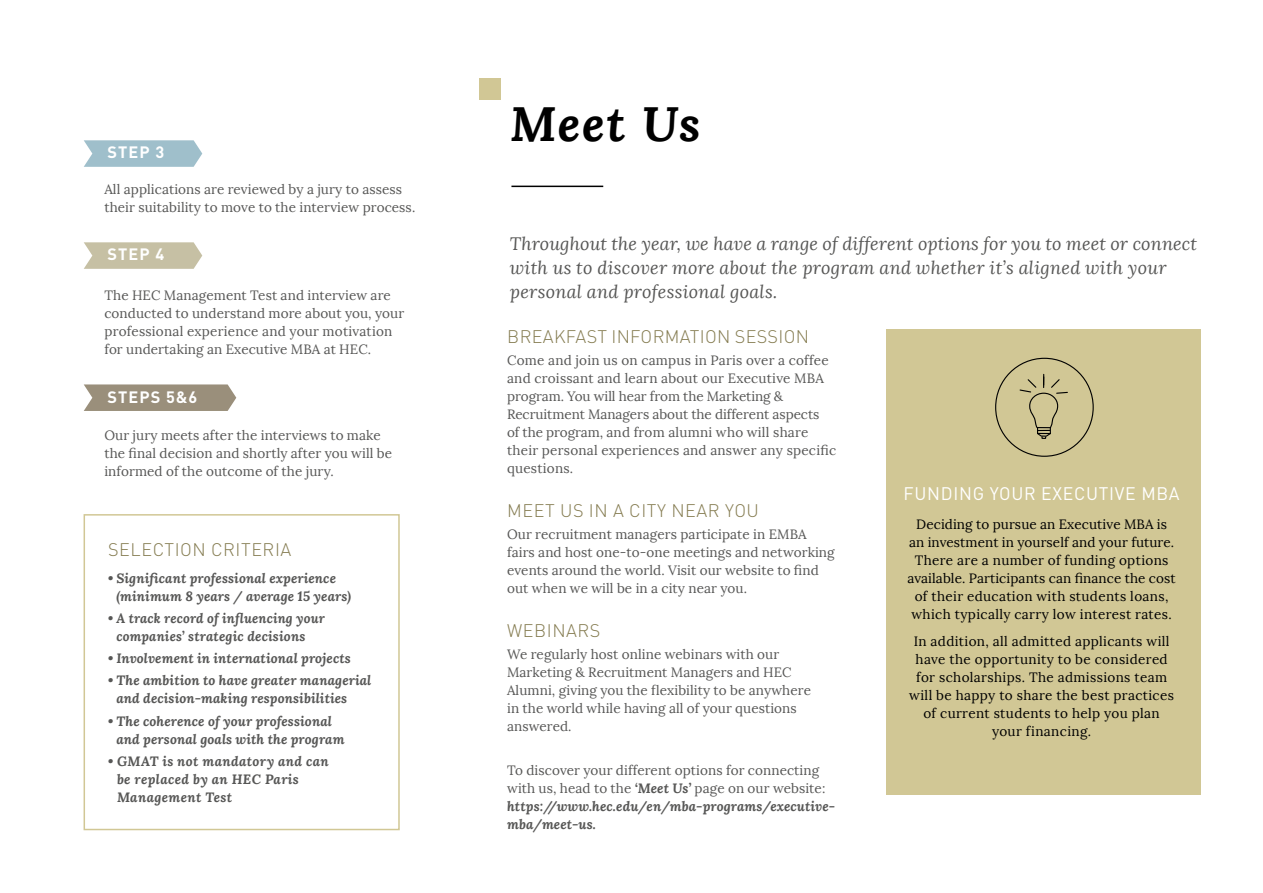
<style>
.page{position:relative;width:1263px;height:893px;background:#fff}
.page>*{position:absolute;margin:0;border:0;box-sizing:border-box;transform-origin:0 0}
.t1{font:italic 700 48px "Lora";letter-spacing:.03em;color:#000}
.t2{font:italic 18px/24px "Lora";letter-spacing:.015em;color:#575756}
.t3{font:300 18px "DIN Pro";letter-spacing:.03em;color:#857c51}
.t4{font:18px "DIN Pro";letter-spacing:.04em;color:#fff}
.t5{font:700 16.35px "DIN Pro";letter-spacing:.07em;color:#fff}
.t6{font:13.5px/18px "Lora";letter-spacing:.005em;color:#575756}
.t7{font:italic 700 13.5px/18px "Lora";letter-spacing:.005em;color:#575756}
.t8{font:13.5px/18px "Lora";letter-spacing:.005em;color:#000;text-align:center}
.t9{font:13.5px/18px "Lora";letter-spacing:.025em;color:#000;text-align:center}
.t10{font:italic 700 13.5px/18px "Lora";letter-spacing:.025em;color:#575756}
.s1{font-weight:700;font-style:italic}
</style>
<div class="page">
<div style="left:84px;top:514px;width:316px;height:316px;border:2px solid #d1c795"></div>
<svg style="left:84px;top:140px;width:118px;height:27px;background:#a7c4cf"></svg>
<svg style="left:84px;top:242px;width:118px;height:27px;background:#cac5ab"></svg>
<svg style="left:84px;top:384px;width:152px;height:27px;background:#a19684"></svg>
<hr style="left:511px;top:186px;width:92px;height:1px;background:#000">
<div style="left:479px;top:78px;width:22px;height:21px;background:#d1c795"></div>
<div style="left:887px;top:330px;width:314px;height:465px;background:#d1c795"></div>
<svg style="left:1019px;top:374px;width:49px;height:83px"></svg>
<hr style="left:0;top:618px;width:1px;height:275px;background:#9fbfcb">
<svg style="left:0;top:618px;width:1px;height:13px"></svg>
<p class="t5" style="left:107px;top:139px;width:58px">STEP 3</p>
<p class="t6" style="left:104px;top:181px;width:312px">All applications are reviewed by a jury to assess their suitability to move to the interview process.</p>
<p class="t5" style="left:107px;top:241px;width:58px">STEP 4</p>
<p class="t6" style="left:104px;top:286px;width:301px">The HEC Management Test and interview are conducted to understand more about you, your professional experience and your motivation for undertaking an Executive MBA at HEC.</p>
<p class="t5" style="left:107px;top:383px;width:91px">STEPS 5&amp;6</p>
<p class="t6" style="left:104px;top:426px;width:289px">Our jury meets after the interviews to make the final decision and shortly after you will be informed of the outcome of the jury.</p>
<h2 class="t3" style="left:108px;top:536px;width:185px">SELECTION CRITERIA</h2>
<p class="t7" style="left:116px;top:569px;width:236px;text-indent:-8px">• Significant professional experience (minimum 8 years / average 15 years)</p>
<p class="t7" style="left:116px;top:609px;width:210px;text-indent:-8px">• A track record of influencing your companies’ strategic decisions</p>
<p class="t7" style="left:108px;top:649px;width:244px">• Involvement in international projects</p>
<p class="t7" style="left:116px;top:671px;width:256px;text-indent:-8px">• The ambition to have greater managerial and decision-making responsibilities</p>
<p class="t7" style="left:116px;top:712px;width:230px;text-indent:-8px">• The coherence of your professional and personal goals with the program</p>
<p class="t10" style="left:117px;top:752px;width:213px;text-indent:-9px">• GMAT is not mandatory and can be replaced by an HEC Paris<br>Management Test</p>
<h1 class="t1" style="left:510px;top:91px;width:192px">Meet Us</h1>
<h2 class="t2" style="left:510px;top:232px;width:689px">Throughout the year, we have a range of different options for you to meet or connect with us to discover more about the program and whether it’s aligned with your personal and professional goals.</h2>
<h2 class="t3" style="left:507px;top:322px;width:303px">BREAKFAST INFORMATION SESSION</h2>
<p class="t6" style="left:507px;top:351px;width:331px">Come and join us on campus in Paris over a coffee and croissant and learn about our Executive MBA program. You will hear from the Marketing &amp; Recruitment Managers about the different aspects<br>of the program, and from alumni who will share their personal experiences and answer any specific questions.</p>
<h2 class="t3" style="left:507px;top:496px;width:253px">MEET US IN A CITY NEAR YOU</h2>
<p class="t6" style="left:507px;top:525px;width:329px">Our recruitment managers participate in EMBA fairs and host one-to-one meetings and networking events around the world. Visit our website to find out when we will be in a city near you.</p>
<h2 class="t3" style="left:507px;top:616px;width:95px">WEBINARS</h2>
<p class="t6" style="left:507px;top:645px;width:305px">We regularly host online webinars with our Marketing &amp; Recruitment Managers and HEC Alumni, giving you the flexibility to be anywhere in the world while having all of your questions answered.</p>
<p class="t6" style="left:507px;top:762px;width:330px">To discover your different options for connecting with us, head to the <span class="s1">‘Meet Us’</span> page on our website: <span class="s1">https://www.hec.edu/en/mba-programs/executive&shy;mba/meet-us.</span></p>
<h2 class="t4" style="left:904px;top:479px;width:277px">FUNDING YOUR EXECUTIVE MBA</h2>
<p class="t8" style="left:907px;top:515px;width:270px">Deciding to pursue an Executive MBA is an investment in yourself and your future.<br>There are a number of funding options available. Participants can finance the cost of their education with students loans, which typically carry low interest rates.</p>
<p class="t9" style="left:909px;top:632px;width:266px">In addition, all admitted applicants will have the opportunity to be considered for scholarships. The admissions team will be happy to share the best practices of current students to help you plan your financing.</p>
</div>
